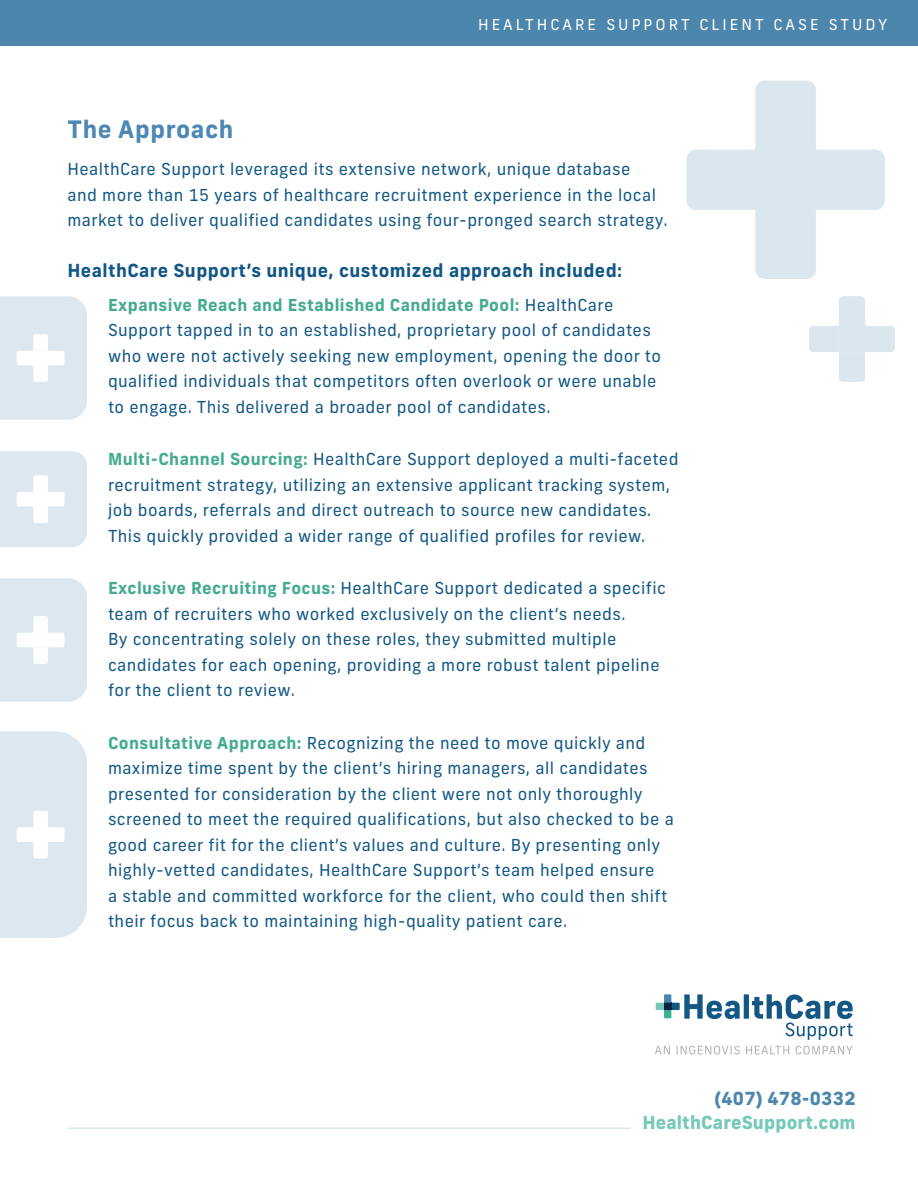
<style>
.page{position:relative;width:918px;height:1188px;background:#fff}
.page>*{position:absolute;margin:0;border:0;box-sizing:border-box;transform-origin:0 0}
.t1{font:700 24px "New Frank";letter-spacing:.025em;color:#4d87b3}
.t2{font:700 18px "New Frank";letter-spacing:.025em;color:#135885}
.Main_Paragraph{font:800 18px "New Frank";letter-spacing:.01em;color:#75c9b8}
.Main_Paragraph-2{font:800 18px "New Frank";letter-spacing:.01em;color:#4c86ac}
.t3{font:16.5px/25.5px "New Frank";letter-spacing:.025em;color:#135885}
.t4{font:15px "New Frank";letter-spacing:.2em;color:#fff}
.s1{font-weight:700;color:#44ab91}
</style>
<div class="page">
<div style="left:744px;top:994px;width:5px;height:25px;background:#135885"></div>
<svg style="left:752px;top:994px;width:101px;height:46px"></svg>
<svg style="left:656px;top:994px;width:84px;height:25px"></svg>
<svg style="left:655px;top:1046px;width:15px;height:8px"></svg>
<svg style="left:677px;top:1046px;width:63px;height:8px"></svg>
<svg style="left:746px;top:1046px;width:43px;height:8px"></svg>
<svg style="left:796px;top:1046px;width:57px;height:8px"></svg>
<svg style="left:686px;top:81px;width:199px;height:198px"></svg>
<svg style="left:809px;top:296px;width:86px;height:86px"></svg>
<div style="left:0;top:0;width:918px;height:46px;background:#4c86ac"></div>
<hr style="left:68px;top:1128px;width:563px;height:1px;background:#4c86ac">
<svg style="left:0;top:296px;width:87px;height:124px;background:#e0eaf1"></svg>
<svg style="left:0;top:578px;width:87px;height:124px;background:#e0eaf1"></svg>
<svg style="left:0;top:451px;width:87px;height:96px;background:#e1eaf2"></svg>
<svg style="left:0;top:731px;width:87px;height:207px;background:#dfe9f1"></svg>
<p class="t4" style="left:478px;top:15px;width:411px">HEALTHCARE SUPPORT CLIENT CASE STUDY</p>
<p class="t1" style="left:68px;top:113px;width:168px">The Approach</p>
<p class="t3" style="left:68px;top:156px;width:602px">HealthCare Support leveraged its extensive network, unique database<br>and more than 15 years of healthcare recruitment experience in the local market to deliver qualified candidates using four-pronged search strategy.</p>
<p class="t2" style="left:68px;top:259px;width:556px">HealthCare Support’s unique, customized approach included:</p>
<p class="t3" style="left:108px;top:292px;width:554px"><span class="s1">Expansive Reach and Established Candidate Pool:</span> HealthCare Support tapped in to an established, proprietary pool of candidates who were not actively seeking new employment, opening the door to qualified individuals that competitors often overlook or were unable to engage. This delivered a broader pool of candidates.</p>
<p class="t3" style="left:108px;top:447px;width:572px"><span class="s1">Multi-Channel Sourcing:</span> HealthCare Support deployed a multi-faceted recruitment strategy, utilizing an extensive applicant tracking system, job boards, referrals and direct outreach to source new candidates.<br>This quickly provided a wider range of qualified profiles for review.</p>
<p class="t3" style="left:108px;top:576px;width:559px"><span class="s1">Exclusive Recruiting Focus:</span> HealthCare Support dedicated a specific team of recruiters who worked exclusively on the client’s needs.<br>By concentrating solely on these roles, they submitted multiple candidates for each opening, providing a more robust talent pipeline for the client to review.</p>
<p class="t3" style="left:108px;top:730px;width:567px"><span class="s1">Consultative Approach:</span> Recognizing the need to move quickly and maximize time spent by the client’s hiring managers, all candidates presented for consideration by the client were not only thoroughly screened to meet the required qualifications, but also checked to be a good career fit for the client’s values and culture. By presenting only highly-vetted candidates, HealthCare Support’s team helped ensure<br>a stable and committed workforce for the client, who could then shift their focus back to maintaining high-quality patient care.</p>
<p class="Main_Paragraph-2" style="left:715px;top:1087px;width:143px">(407) 478-0332</p>
<p class="Main_Paragraph" style="left:642px;top:1111px;width:215px">HealthCareSupport.com</p>
</div>
